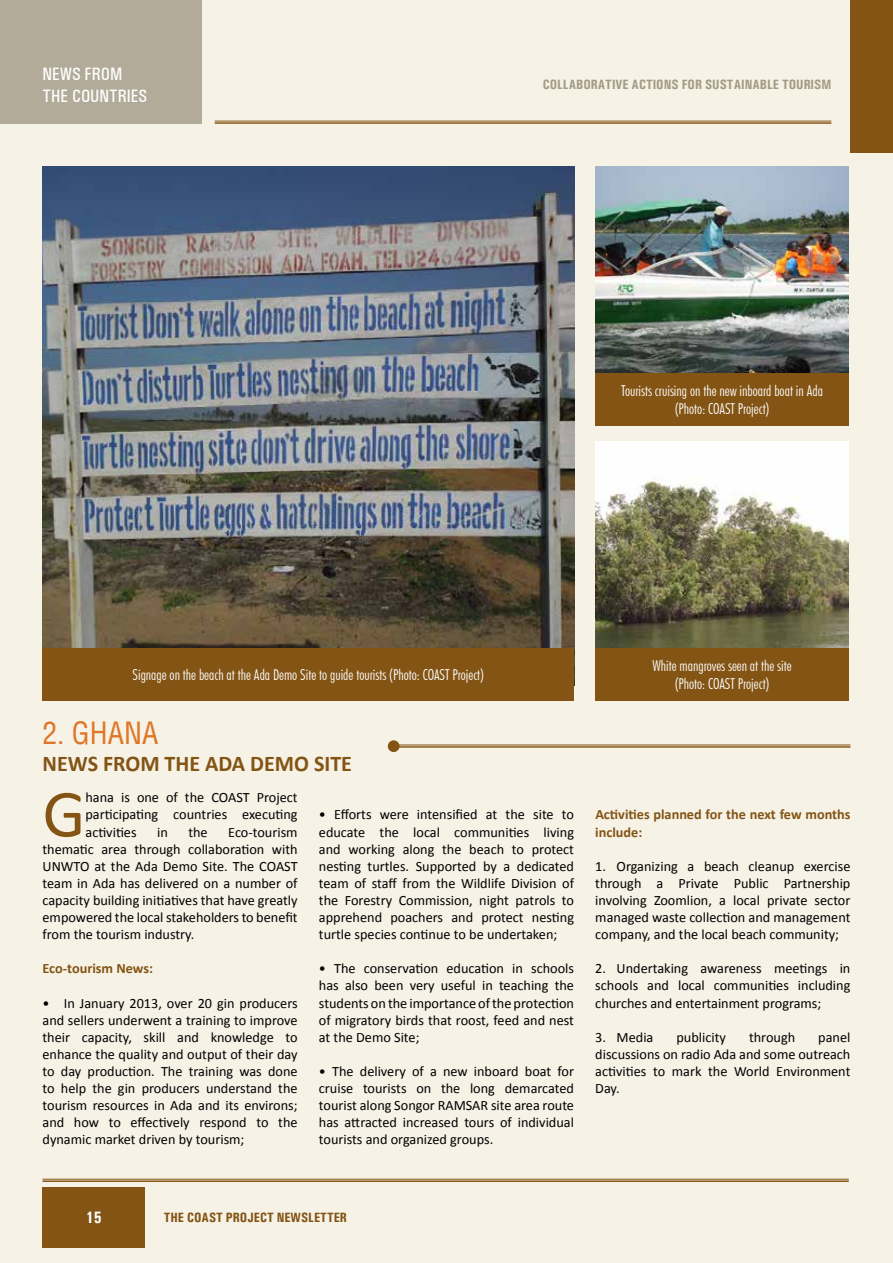
<style>
.page{position:relative;width:893px;height:1263px;background:#f6f2e6}
.page>*{position:absolute;margin:0;border:0;box-sizing:border-box;transform-origin:0 0}
.t1{font:68.1px "Calibri";color:#835414}
.t2{font:condensed 30px "Helvetica";color:#df7627}
.t3{font:700 22.5px "Calibri";color:#835414}
.t4{font:500 condensed 18px/21.6px "Univers";color:#fff}
.t5{font:700 condensed 16.5px "Univers";color:#fff}
.t6{font:300 condensed 15px/18px "Futura BT";color:#fff;text-align:center}
.t7{font:14.25px/17.1px "Calibri";color:#000;text-align:justify}
.t8{font:700 14.25px/17.1px "Calibri";color:#835414}
.t9{font:700 condensed 13.5px "Univers";color:#a29b85}
.t10{font:700 condensed 13.5px "Univers";color:#835414}
</style>
<div class="page">
<div style="left:43px;top:1187px;width:102px;height:61px;background:#835414"></div>
<hr style="left:43px;top:1179px;width:806px;height:1px;background:#835414">
<hr style="left:43px;top:1180px;width:806px;height:2px;background:#835414">
<div style="left:0;top:0;width:201px;height:124px;background:#b3ab99"></div>
<div style="left:850px;top:0;width:43px;height:153px;background:#835414"></div>
<hr style="left:215px;top:121px;width:616px;height:1px;background:#835414">
<hr style="left:215px;top:122px;width:616px;height:2px;background:#835414">
<img style="left:43px;top:166px;width:531px;height:482px">
<img style="left:595px;top:166px;width:254px;height:207px">
<img style="left:595px;top:442px;width:254px;height:206px">
<hr style="left:394px;top:745px;width:456px;height:1px;background:#835414">
<hr style="left:394px;top:746px;width:456px;height:2px;background:#835414">
<div style="left:388px;top:740px;width:12px;height:12px;background:#835414;border-radius:50%"></div>
<div style="left:43px;top:648px;width:531px;height:52px;background:#835414"></div>
<div style="left:595px;top:648px;width:254px;height:52px;background:#835414"></div>
<div style="left:595px;top:373px;width:254px;height:53px;background:#835414"></div>
<p class="t4" style="left:43px;top:63px;width:106px">NEWS FROM<br>THE COUNTRIES</p>
<p class="t9" style="left:543px;top:77px;width:290px">COLLABORATIVE ACTIONS FOR SUSTAINABLE TOURISM</p>
<p class="t6" style="left:621px;top:382px;width:204px">Tourists cruising on the new inboard boat in Ada (Photo: COAST Project)</p>
<p class="t6" style="left:133px;top:665px;width:353px">Signage on the beach at the Ada Demo Site to guide tourists (Photo: COAST Project)</p>
<p class="t6" style="left:652px;top:656px;width:141px">White mangroves seen at the site (Photo: COAST Project)</p>
<h2 class="t2" style="left:43px;top:713px;width:117px">2. GHANA</h2>
<h3 class="t3" style="left:43px;top:749px;width:311px">NEWS FROM THE ADA DEMO SITE</h3>
<h1 class="t1" style="left:43px;top:771px;width:44px">G</h1>
<p class="t7" style="left:85px;top:789px;width:214px">hana is one of the COAST Project participating countries executing activities</p>
<p class="t7" style="left:157px;top:823px;width:12px">in</p>
<p class="t7" style="left:188px;top:823px;width:21px">the</p>
<p class="t7" style="left:43px;top:823px;width:257px;text-indent:186px">Eco-tourism thematic area through collaboration with UNWTO at the Ada Demo Site. The COAST team in Ada has delivered on a number of capacity building initiatives that have greatly empowered the local stakeholders to benefit from the tourism industry.</p>
<p class="t8" style="left:43px;top:960px;width:112px">Eco-tourism News:</p>
<p class="t7" style="left:43px;top:994px;width:257px">• In January 2013, over 20 gin producers and sellers underwent a training to improve their capacity, skill and knowledge to enhance the quality and output of their day to day production. The training was done to help the gin producers understand the tourism resources in Ada and its environs; and how to effectively respond to the dynamic market driven by tourism;</p>
<p class="t7" style="left:319px;top:806px;width:257px">• Efforts were intensified at the site to educate the local communities living and working along the beach to protect nesting turtles. Supported by a dedicated team of staff from the Wildlife Division of the Forestry Commission, night patrols to apprehend poachers and protect nesting turtle species continue to be undertaken;</p>
<p class="t7" style="left:319px;top:960px;width:257px">• The conservation education in schools has also been very useful in teaching the students on the importance of the protection of migratory birds that roost, feed and nest at the Demo Site;</p>
<p class="t7" style="left:319px;top:1063px;width:257px">• The delivery of a new inboard boat for cruise tourists on the long demarcated tourist along Songor RAMSAR site area route has attracted increased tours of individual tourists and organized groups.</p>
<p class="t8" style="left:595px;top:806px;width:257px">Activities planned for the next few months include:</p>
<p class="t7" style="left:595px;top:857px;width:257px">1. Organizing a beach cleanup exercise through a Private Public Partnership involving Zoomlion, a local private sector managed waste collection and management company, and the local beach community;</p>
<p class="t7" style="left:595px;top:960px;width:257px">2. Undertaking awareness meetings in schools and local communities including churches and entertainment programs;</p>
<p class="t7" style="left:595px;top:1028px;width:60px">3. Media</p>
<p class="t7" style="left:676px;top:1028px;width:51px">publicity</p>
<p class="t7" style="left:749px;top:1028px;width:48px">through</p>
<p class="t7" style="left:595px;top:1028px;width:257px;text-indent:223px">panel discussions on radio Ada and some outreach activities to mark the World Environment Day.</p>
<p class="t5" style="left:86px;top:1207px;width:17px">15</p>
<p class="t10" style="left:164px;top:1209px;width:185px">THE COAST PROJECT NEWSLETTER</p>
</div>
